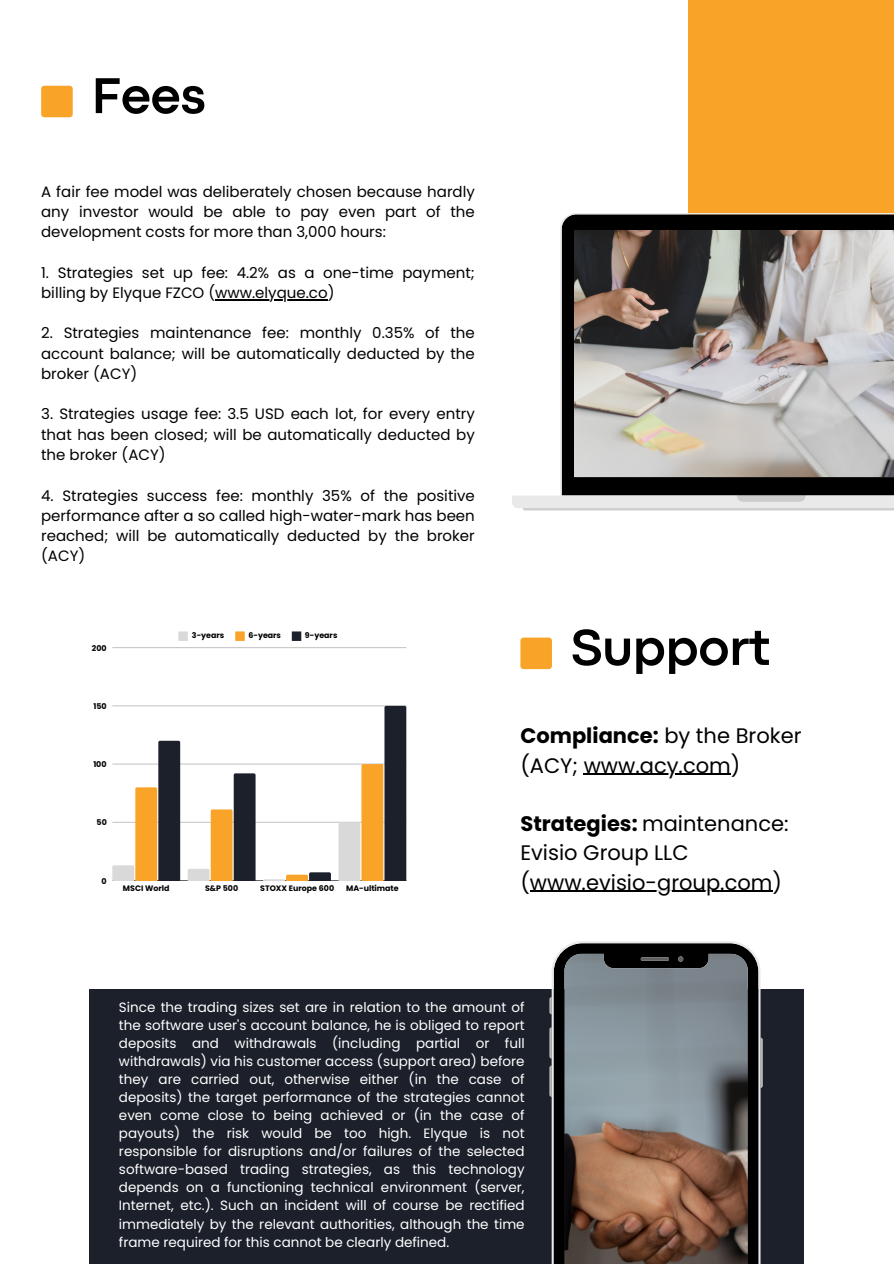
<style>
.page{position:relative;width:894px;height:1264px;background:#fff}
.page>*{position:absolute;margin:0;border:0;box-sizing:border-box;transform-origin:0 0}
.t1{font:700 52.5px "Codec Pro";letter-spacing:-.01em;color:#000}
.t2{font:21px/29.2px "Poppins";color:#000}
.t3{font:15px/20.2px "Poppins";color:#000}
.t4{font:13.5px/18px "Poppins";color:#fff;text-align:justify}
.t5{font:700 7.95px "Poppins";color:#000}
.s1{font-weight:700}
</style>
<div class="page">
<div style="left:41px;top:86px;width:32px;height:31px;background:#f9a328;border-radius:3px"></div>
<div style="left:178px;top:631px;width:10px;height:10px;background:#d9d9d9"></div>
<div style="left:235px;top:631px;width:10px;height:10px;background:#f9a328"></div>
<div style="left:292px;top:631px;width:9px;height:10px;background:#1c202b"></div>
<hr style="left:112px;top:822px;width:294px;height:1px;background:#000">
<hr style="left:112px;top:763px;width:294px;height:1px;background:#000">
<hr style="left:112px;top:705px;width:294px;height:1px;background:#000">
<hr style="left:112px;top:647px;width:294px;height:1px;background:#000">
<hr style="left:112px;top:880px;width:294px;height:1px;background:#000">
<svg style="left:112px;top:740px;width:68px;height:140px"></svg>
<svg style="left:188px;top:773px;width:67px;height:107px"></svg>
<svg style="left:263px;top:872px;width:68px;height:8px"></svg>
<svg style="left:338px;top:706px;width:68px;height:174px"></svg>
<div style="left:520px;top:637px;width:31px;height:32px;background:#f9a328;border-radius:3px"></div>
<div style="left:688px;top:0;width:205px;height:278px;background:#f9a328"></div>
<svg style="left:512px;top:213px;width:381px;height:295px"></svg>
<svg style="left:736px;top:495px;width:69px;height:7px"></svg>
<svg style="left:522px;top:508px;width:371px;height:2px"></svg>
<img style="left:574px;top:231px;width:319px;height:246px">
<div style="left:89px;top:989px;width:714px;height:274px;background:#1c202b"></div>
<svg style="left:549px;top:997px;width:2px;height:17px"></svg>
<svg style="left:549px;top:1027px;width:2px;height:31px"></svg>
<svg style="left:549px;top:1065px;width:2px;height:31px"></svg>
<svg style="left:760px;top:1037px;width:2px;height:50px"></svg>
<svg style="left:551px;top:941px;width:209px;height:322px;background:#716965"></svg>
<hr style="left:215px;top:299px;width:112px;height:1px;background:#000">
<hr style="left:583px;top:773px;width:147px;height:1px;background:#000">
<hr style="left:530px;top:890px;width:242px;height:1px;background:#000">
<p class="t1" style="left:92px;top:77px;width:116px">Fees</p>
<p class="t3" style="left:41px;top:181px;width:435px;text-align:justify">A fair fee model was deliberately chosen because hardly any investor would be able to pay even part of the development costs for more than 3,000 hours:</p>
<p class="t3" style="left:41px;top:262px;width:435px">1. Strategies set up fee: 4.2% as a one-time payment; billing by Elyque FZCO (www.elyque.co)</p>
<p class="t3" style="left:41px;top:323px;width:435px">2. Strategies maintenance fee: monthly 0.35% of the account balance; will be automatically deducted by the</p>
<p class="t3" style="left:41px;top:363px;width:97px">broker (ACY)</p>
<p class="t3" style="left:41px;top:404px;width:435px">3. Strategies usage fee: 3.5 USD each lot, for every entry that has been closed; will be automatically deducted by</p>
<p class="t3" style="left:41px;top:444px;width:126px">the broker (ACY)</p>
<p class="t3" style="left:41px;top:485px;width:435px">4. Strategies success fee: monthly 35% of the positive performance after a so called high-water-mark has been</p>
<p class="t3" style="left:41px;top:525px;width:435px">reached; will be automatically deducted by the broker (ACY)</p>
<p class="t5" style="left:92px;top:642px;width:16px">200</p>
<p class="t5" style="left:192px;top:629px;width:34px">3-years</p>
<p class="t5" style="left:248px;top:629px;width:34px">6-years</p>
<p class="t5" style="left:305px;top:629px;width:34px">9-years</p>
<p class="t5" style="left:93px;top:700px;width:15px">150</p>
<p class="t5" style="left:93px;top:758px;width:15px">100</p>
<p class="t5" style="left:96px;top:817px;width:12px">50</p>
<p class="t5" style="left:101px;top:875px;width:7px">0</p>
<p class="t5" style="left:123px;top:882px;width:48px">MSCI World</p>
<p class="t5" style="left:205px;top:882px;width:35px">S&amp;P 500</p>
<p class="t5" style="left:260px;top:882px;width:75px">STOXX Europe 600</p>
<p class="t5" style="left:346px;top:882px;width:54px">MA-ultimate</p>
<h1 class="t1" style="left:570px;top:629px;width:201px">Support</h1>
<h2 class="t2" style="left:520px;top:721px;width:282px"><span class="s1">Compliance:</span> by the Broker (ACY; www.acy.com)</h2>
<h2 class="t2" style="left:520px;top:809px;width:269px"><span class="s1">Strategies:</span> maintenance:</h2>
<p class="t2" style="left:520px;top:838px;width:263px">Evisio Group LLC (www.evisio-group.com)</p>
<p class="t4" style="left:119px;top:998px;width:407px">Since the trading sizes set are in relation to the amount of the software user's account balance, he is obliged to report deposits and withdrawals (including partial or full withdrawals) via his customer access (support area) before they are carried out, otherwise either (in the case of deposits) the target performance of the strategies cannot even come close to being achieved or (in the case of payouts) the risk would be too high. Elyque is not responsible for disruptions and/or failures of the selected software-based trading strategies, as this technology depends on a functioning technical environment (server, Internet, etc.). Such an incident will of course be rectified immediately by the relevant authorities, although the time frame required for this cannot be clearly defined.</p>
</div>
